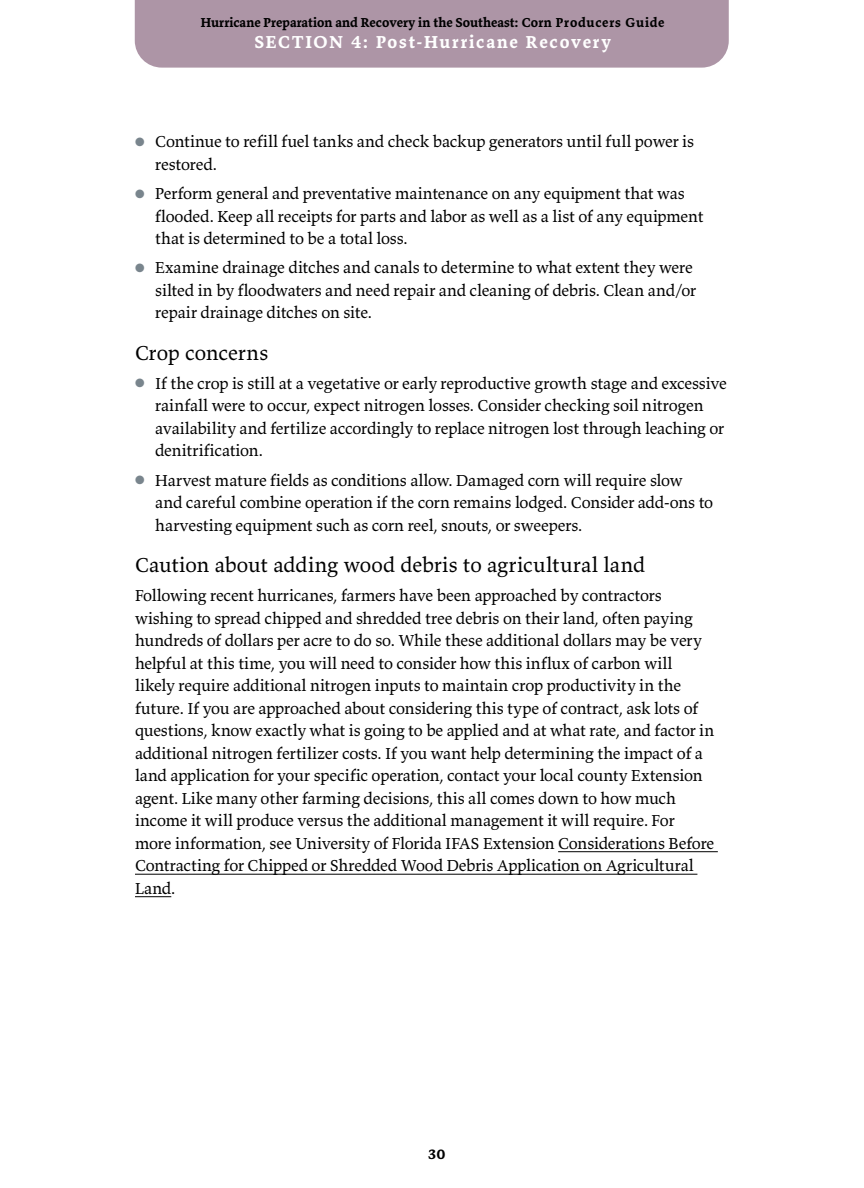
<style>
.page{position:relative;width:864px;height:1188px;background:#fff}
.page>*{position:absolute;margin:0;border:0;box-sizing:border-box;transform-origin:0 0}
.t1{font:21px "Valkyrie T3";letter-spacing:.005em;color:#000}
.t2{font:700 18px "Valkyrie T3";letter-spacing:.1em;color:#fff}
.t3{font:16.5px/22.5px "Valkyrie T3";letter-spacing:-.01em;color:#000}
.t4{font:700 15px "Valkyrie T3";color:#000}
.t5{font:700 13.5px "Valkyrie T3";letter-spacing:.005em;color:#000}
.s1{color:#79858d}
</style>
<div class="page">
<div style="left:135px;top:0;width:594px;height:68px;background:#ad95a6"></div>
<hr style="left:558px;top:851px;width:160px;height:1px;background:#000">
<hr style="left:135px;top:874px;width:562px;height:1px;background:#000">
<hr style="left:135px;top:896px;width:36px;height:1px;background:#000">
<p class="t5" style="left:201px;top:14px;width:465px">Hurricane Preparation and Recovery in the Southeast: Corn Producers Guide</p>
<p class="t2" style="left:254px;top:30px;width:358px">SECTION 4: Post-Hurricane Recovery</p>
<p class="t3" style="left:155px;top:130px;width:540px;text-indent:-20px"><span class="s1">●</span> Continue to refill fuel tanks and check backup generators until full power is restored.</p>
<p class="t3" style="left:155px;top:182px;width:550px;text-indent:-20px"><span class="s1">●</span> Perform general and preventative maintenance on any equipment that was flooded. Keep all receipts for parts and labor as well as a list of any equipment that is determined to be a total loss.</p>
<p class="t3" style="left:155px;top:256px;width:542px;text-indent:-20px"><span class="s1">●</span> Examine drainage ditches and canals to determine to what extent they were silted in by floodwaters and need repair and cleaning of debris. Clean and/or repair drainage ditches on site.</p>
<p class="t1" style="left:135px;top:339px;width:135px">Crop concerns</p>
<p class="t3" style="left:155px;top:372px;width:573px;text-indent:-20px"><span class="s1">●</span> If the crop is still at a vegetative or early reproductive growth stage and excessive rainfall were to occur, expect nitrogen losses. Consider checking soil nitrogen availability and fertilize accordingly to replace nitrogen lost through leaching or denitrification.</p>
<p class="t3" style="left:155px;top:468px;width:559px;text-indent:-20px"><span class="s1">●</span> Harvest mature fields as conditions allow. Damaged corn will require slow and careful combine operation if the corn remains lodged. Consider add-ons to harvesting equipment such as corn reel, snouts, or sweepers.</p>
<p class="t1" style="left:135px;top:551px;width:512px">Caution about adding wood debris to agricultural land</p>
<p class="t3" style="left:135px;top:584px;width:581px">Following recent hurricanes, farmers have been approached by contractors wishing to spread chipped and shredded tree debris on their land, often paying hundreds of dollars per acre to do so. While these additional dollars may be very helpful at this time, you will need to consider how this influx of carbon will likely require additional nitrogen inputs to maintain crop productivity in the future. If you are approached about considering this type of contract, ask lots of questions, know exactly what is going to be applied and at what rate, and factor in additional nitrogen fertilizer costs. If you want help determining the impact of a land application for your specific operation, contact your local county Extension agent. Like many other farming decisions, this all comes down to how much income it will produce versus the additional management it will require. For more information, see University of Florida IFAS Extension Considerations Before Contracting for Chipped or Shredded Wood Debris Application on Agricultural Land.</p>
<p class="t4" style="left:428px;top:1144px;width:19px">30</p>
</div>
